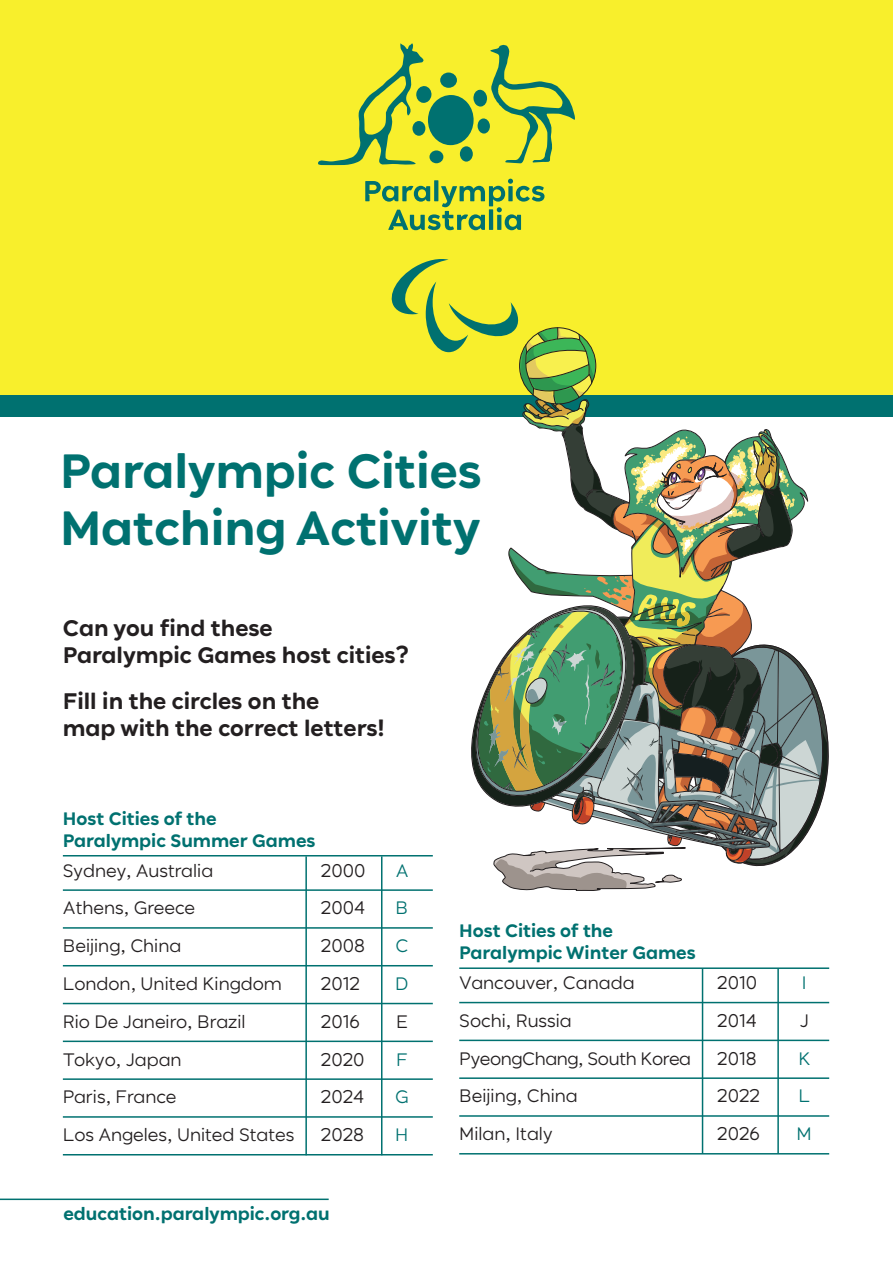
<style>
.page{position:relative;width:893px;height:1263px;background:#fff}
.page>*{position:absolute;margin:0;border:0;box-sizing:border-box;transform-origin:0 0}
.t1{font:48px/57.6px "Pact Set Bold";color:#007170}
.t2{font:22.5px/27px "Pact Set Bold";color:#231f20}
.t3{font:18px "Pact";color:#231f20}
.t4{font:18px/21.6px "Pact Set Bold";color:#007170}
.t5{font:18px "Pact";letter-spacing:-.02em;color:#231f20}
.t6{font:18px "Pact";color:#007170}
</style>
<div class="page">
<div style="left:0;top:0;width:893px;height:404px;background:#f8ef2c"></div>
<div style="left:0;top:395px;width:893px;height:22px;background:#007170"></div>
<hr style="left:0;top:1198px;width:329px;height:2px;background:#007170">
<svg style="left:318px;top:43px;width:257px;height:122px"></svg>
<svg style="left:365px;top:179px;width:179px;height:51px"></svg>
<hr style="left:63px;top:855px;width:370px;height:1px;background:#007170">
<hr style="left:63px;top:889px;width:370px;height:2px;background:#007170">
<hr style="left:63px;top:927px;width:370px;height:2px;background:#007170">
<hr style="left:63px;top:965px;width:370px;height:1px;background:#007170">
<hr style="left:63px;top:1003px;width:370px;height:1px;background:#007170">
<hr style="left:63px;top:1040px;width:370px;height:2px;background:#007170">
<hr style="left:63px;top:1078px;width:370px;height:2px;background:#007170">
<hr style="left:63px;top:1116px;width:370px;height:2px;background:#007170">
<hr style="left:63px;top:1154px;width:370px;height:1px;background:#007170">
<hr style="left:305px;top:856px;width:2px;height:299px;background:#007170">
<hr style="left:381px;top:856px;width:1px;height:299px;background:#007170">
<hr style="left:459px;top:967px;width:370px;height:2px;background:#007170">
<hr style="left:459px;top:1002px;width:370px;height:1px;background:#007170">
<hr style="left:459px;top:1039px;width:370px;height:2px;background:#007170">
<hr style="left:459px;top:1077px;width:370px;height:2px;background:#007170">
<hr style="left:459px;top:1115px;width:370px;height:2px;background:#007170">
<hr style="left:459px;top:1153px;width:370px;height:1px;background:#007170">
<hr style="left:702px;top:969px;width:1px;height:185px;background:#007170">
<hr style="left:777px;top:969px;width:2px;height:185px;background:#007170">
<svg style="left:387px;top:259px;width:442px;height:632px"></svg>
<h1 class="t1" style="left:60px;top:444px;width:423px">Paralympic Cities<br>Matching Activity</h1>
<h4 class="t2" style="left:63px;top:615px;width:347px">Can you find these<br>Paralympic Games host cities?</h4>
<h4 class="t2" style="left:63px;top:689px;width:323px">Fill in the circles on the<br>map with the correct letters!</h4>
<h6 class="t4" style="left:63px;top:809px;width:254px">Host Cities of the<br>Paralympic Summer Games</h6>
<p class="t3" style="left:63px;top:862px;width:152px">Sydney, Australia</p>
<p class="t3" style="left:321px;top:862px;width:46px">2000</p>
<p class="t6" style="left:396px;top:862px;width:14px">A</p>
<p class="t3" style="left:63px;top:900px;width:134px">Athens, Greece</p>
<p class="t3" style="left:321px;top:900px;width:46px">2004</p>
<p class="t6" style="left:396px;top:900px;width:14px">B</p>
<p class="t3" style="left:63px;top:938px;width:120px">Beijing, China</p>
<p class="t3" style="left:321px;top:938px;width:46px">2008</p>
<p class="t6" style="left:395px;top:938px;width:14px">C</p>
<p class="t3" style="left:63px;top:975px;width:221px">London, United Kingdom</p>
<p class="t3" style="left:321px;top:975px;width:40px">2012</p>
<p class="t6" style="left:395px;top:975px;width:15px">D</p>
<p class="t3" style="left:63px;top:1013px;width:184px">Rio De Janeiro, Brazil</p>
<p class="t3" style="left:321px;top:1013px;width:40px">2016</p>
<p class="t3" style="left:396px;top:1013px;width:13px">E</p>
<p class="t3" style="left:63px;top:1051px;width:120px">Tokyo, Japan</p>
<p class="t3" style="left:321px;top:1051px;width:45px">2020</p>
<p class="t6" style="left:396px;top:1051px;width:13px">F</p>
<p class="t3" style="left:63px;top:1089px;width:115px">Paris, France</p>
<p class="t3" style="left:321px;top:1089px;width:45px">2024</p>
<p class="t6" style="left:395px;top:1089px;width:15px">G</p>
<p class="t3" style="left:63px;top:1127px;width:233px">Los Angeles, United States</p>
<p class="t3" style="left:321px;top:1127px;width:45px">2028</p>
<p class="t6" style="left:395px;top:1127px;width:15px">H</p>
<p class="t4" style="left:63px;top:1204px;width:268px">education.paralympic.org.au</p>
<h6 class="t4" style="left:459px;top:921px;width:238px">Host Cities of the<br>Paralympic Winter Games</h6>
<p class="t3" style="left:459px;top:974px;width:177px">Vancouver, Canada</p>
<p class="t3" style="left:717px;top:974px;width:41px">2010</p>
<p class="t6" style="left:802px;top:974px;width:6px">I</p>
<p class="t3" style="left:459px;top:1012px;width:114px">Sochi, Russia</p>
<p class="t3" style="left:717px;top:1012px;width:41px">2014</p>
<p class="t3" style="left:800px;top:1012px;width:11px">J</p>
<p class="t5" style="left:459px;top:1050px;width:233px">PyeongChang, South Korea</p>
<p class="t3" style="left:717px;top:1050px;width:41px">2018</p>
<p class="t6" style="left:798px;top:1050px;width:14px">K</p>
<p class="t3" style="left:459px;top:1088px;width:120px">Beijing, China</p>
<p class="t3" style="left:717px;top:1088px;width:44px">2022</p>
<p class="t6" style="left:798px;top:1088px;width:13px">L</p>
<p class="t3" style="left:459px;top:1126px;width:95px">Milan, Italy</p>
<p class="t3" style="left:717px;top:1126px;width:44px">2026</p>
<p class="t6" style="left:797px;top:1126px;width:17px">M</p>
</div>
